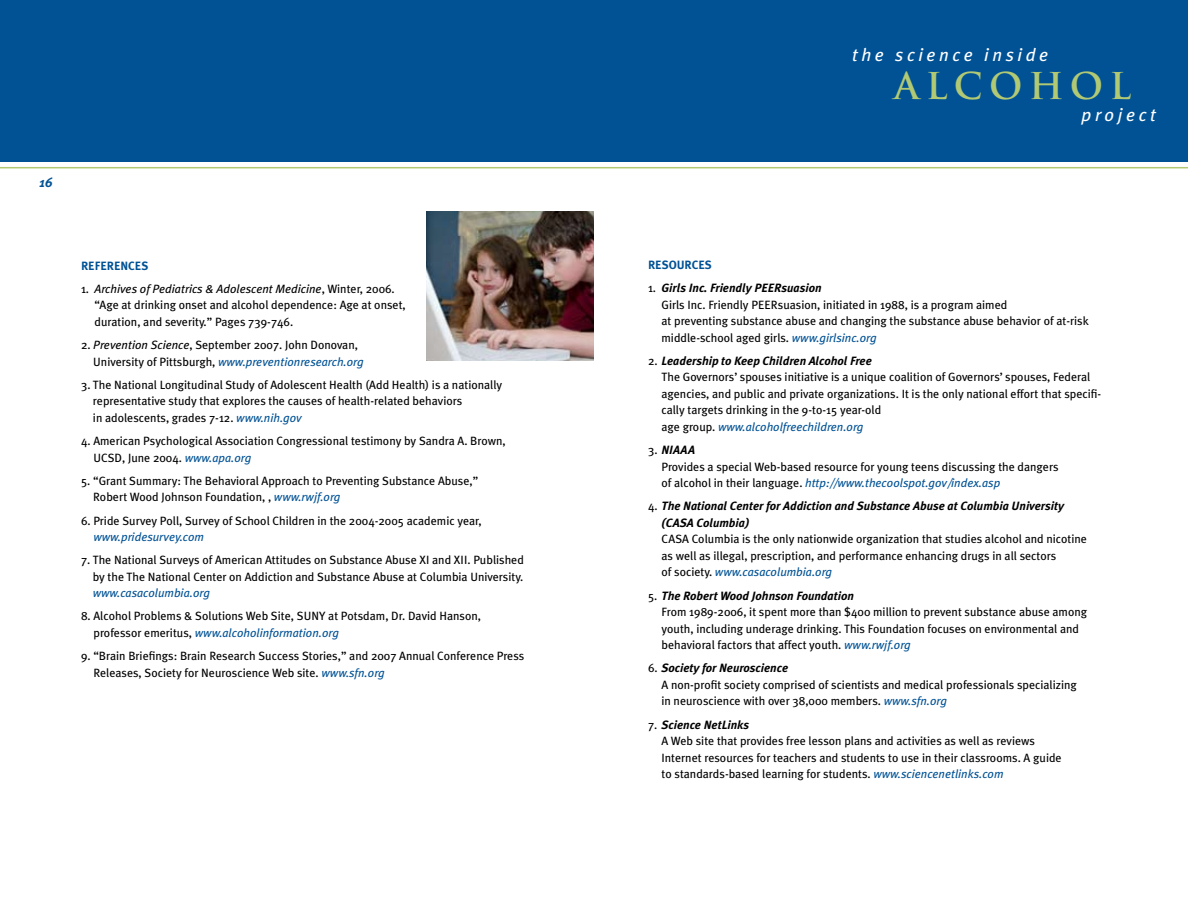
<style>
.page{position:relative;width:1188px;height:918px;background:#fff}
.page>*{position:absolute;margin:0;border:0;box-sizing:border-box;transform-origin:0 0}
.t1{font:700 36px "Trajan Pro";letter-spacing:.175em;color:#b2c974}
.t2{font:italic 18px "Meta Plus";letter-spacing:.2em;color:#fff}
.t3{font:italic 700 13.5px "Meta Plus";color:#005295}
.t4{font:12px/16.5px "Meta Plus";color:#000}
.t5{font:italic 700 12px/16.5px "Meta Plus";color:#000}
.t6{font:italic 12px "Meta Plus";color:#005295}
.t7{font:700 12px "Meta Plus";color:#005295}
.s1{font-style:italic}
.s2{font-style:italic;color:#005295}
.s3{font-weight:700;font-style:italic}
.s4{font-weight:400;font-style:normal}
</style>
<div class="page">
<div style="left:0;top:0;width:1188px;height:162px;background:#005295"></div>
<hr style="left:0;top:167px;width:1188px;height:1px;background:#b2c974">
<img style="left:427px;top:212px;width:167px;height:148px">
<p class="t3" style="left:39px;top:175px;width:15px">16</p>
<p class="t7" style="left:81px;top:258px;width:67px">REFERENCES</p>
<p class="t4" style="left:95px;top:280px;width:313px;text-indent:-14px">1. <span class="s1">Archives of Pediatrics &amp; Adolescent Medicine</span>, Winter, 2006. “Age at drinking onset and alcohol dependence: Age at onset, duration, and severity.” Pages 739-746.</p>
<p class="t4" style="left:93px;top:337px;width:272px;text-indent:-12px">2. <span class="s1">Prevention Science</span>, September 2007. John Donovan,<br>University of Pittsburgh, <span class="s2">www.preventionresearch.org</span></p>
<p class="t4" style="left:93px;top:376px;width:411px;text-indent:-12px">3. The N ational Longitudinal Study of Adolescent H ealth (Add H ealth) is a nationally representative study that explores the causes of health-related behaviors<br>in adolescents, grades 7-12. <span class="s2">www.nih.gov</span></p>
<p class="t4" style="left:93px;top:432px;width:414px;text-indent:-12px">4. American Psychological Association Congressional testimony by Sandra A. Brown,<br>UCSD, June 2004. <span class="s2">www.apa.org</span></p>
<p class="t4" style="left:93px;top:472px;width:387px;text-indent:-12px">5. “Grant Summary: The Behavioral Approach to Preventing Substance Abuse,”<br>Robert Wood Johnson Foundation, , <span class="s2">www.rwjf.org</span></p>
<p class="t4" style="left:81px;top:512px;width:402px">6. Pride Survey Poll, Survey of School Children in the 2004-2005 academic year,</p>
<p class="t6" style="left:93px;top:530px;width:112px">www.pridesurvey.com</p>
<p class="t4" style="left:81px;top:552px;width:444px;text-align:right">7. The N ational Surveys of American Attitudes on Substance Abuse XI and XII . Published by the The N ational Center on Addiction and Substance Abuse at Columbia University.</p>
<p class="t6" style="left:93px;top:586px;width:119px">www.casacolumbia.org</p>
<p class="t4" style="left:94px;top:608px;width:389px;text-indent:-13px">8. Alcohol Problems &amp; Solutions Web Site, SUNY at Potsdam, Dr. David Hanson, professor emeritus, <span class="s2">www.alcoholinformation.org</span></p>
<p class="t4" style="left:93px;top:648px;width:433px;text-indent:-12px">9. “Brain Briefings: Brain Research Success Stories,” and 2007 Annual Conference Press<br>Releases, Society for N euroscience Web site. <span class="s2">www.sfn.org</span></p>
<h2 class="t2" style="left:852px;top:45px;width:198px">the science inside</h2>
<h1 class="t1" style="left:894px;top:63px;width:238px">ALCOHOL</h1>
<h2 class="t2" style="left:1082px;top:104px;width:76px">project</h2>
<p class="t7" style="left:648px;top:258px;width:64px">RESOURCES</p>
<p class="t4" style="left:662px;top:280px;width:429px;text-indent:-14px">1. <span class="s3">Girls Inc. Friendly PEERsuasion<br></span>Girls I nc. Friendly PEERsuasion, initiated in 1988, is a program aimed<br>at preventing substance abuse and changing the substance abuse behavior of at-risk middle-school aged girls. <span class="s2">www.girlsinc.org</span></p>
<p class="t4" style="left:662px;top:352px;width:441px;text-indent:-14px">2. <span class="s3">Leadership to Keep Children Alcohol Free<br></span>The Governors’ spouses initiative is a unique coalition of Governors’ spouses, Federal agencies, and public and private organizations. It is the only national effort that specifi&shy;cally targets drinking in the 9-to-15 year-old<br>age group. <span class="s2">www.alcoholfreechildren.org</span></p>
<p class="t4" style="left:662px;top:442px;width:399px;text-indent:-14px">3. <span class="s3">NIAAA<br></span>Provides a special Web-based resource for young teens discussing the dangers of alcohol in their language. <span class="s2">http://www.thecoolspot.gov/index.asp</span></p>
<p class="t5" style="left:662px;top:498px;width:404px;text-indent:-14px"><span class="s4">4.</span> The National Center for Addiction and Substance Abuse at Columbia University (CASA Columbia)</p>
<p class="t4" style="left:662px;top:531px;width:427px;text-indent:-14px">CASA Columbia is the only nationwide organization that studies alcohol and nicotine as well as illegal, prescription, and performance enhancing drugs in all sectors<br>of society. <span class="s2">www.casacolumbia.org</span></p>
<p class="t4" style="left:662px;top:587px;width:427px;text-indent:-14px">5. <span class="s3">The Robert Wood Johnson Foundation<br></span>From 1989-2006, it spent more than $400 million to prevent substance abuse among youth, including underage drinking. This Foundation focuses on environmental and behavioral factors that affect youth. <span class="s2">www.rwjf.org</span></p>
<p class="t4" style="left:662px;top:660px;width:417px;text-indent:-14px">6. <span class="s3">Society for Neuroscience<br></span>A non-profit society comprised of scientists and medical professionals specializing in neuroscience with over 38,000 members. <span class="s2">www.sfn.org</span></p>
<p class="t4" style="left:662px;top:716px;width:402px;text-indent:-14px">7. <span class="s3">Science NetLinks<br></span>A Web site that provides free lesson plans and activities as well as reviews<br>I nternet resources for teachers and students to use in their classrooms. A guide to standards-based learning for students. <span class="s2">www.sciencenetlinks.com</span></p>
</div>
